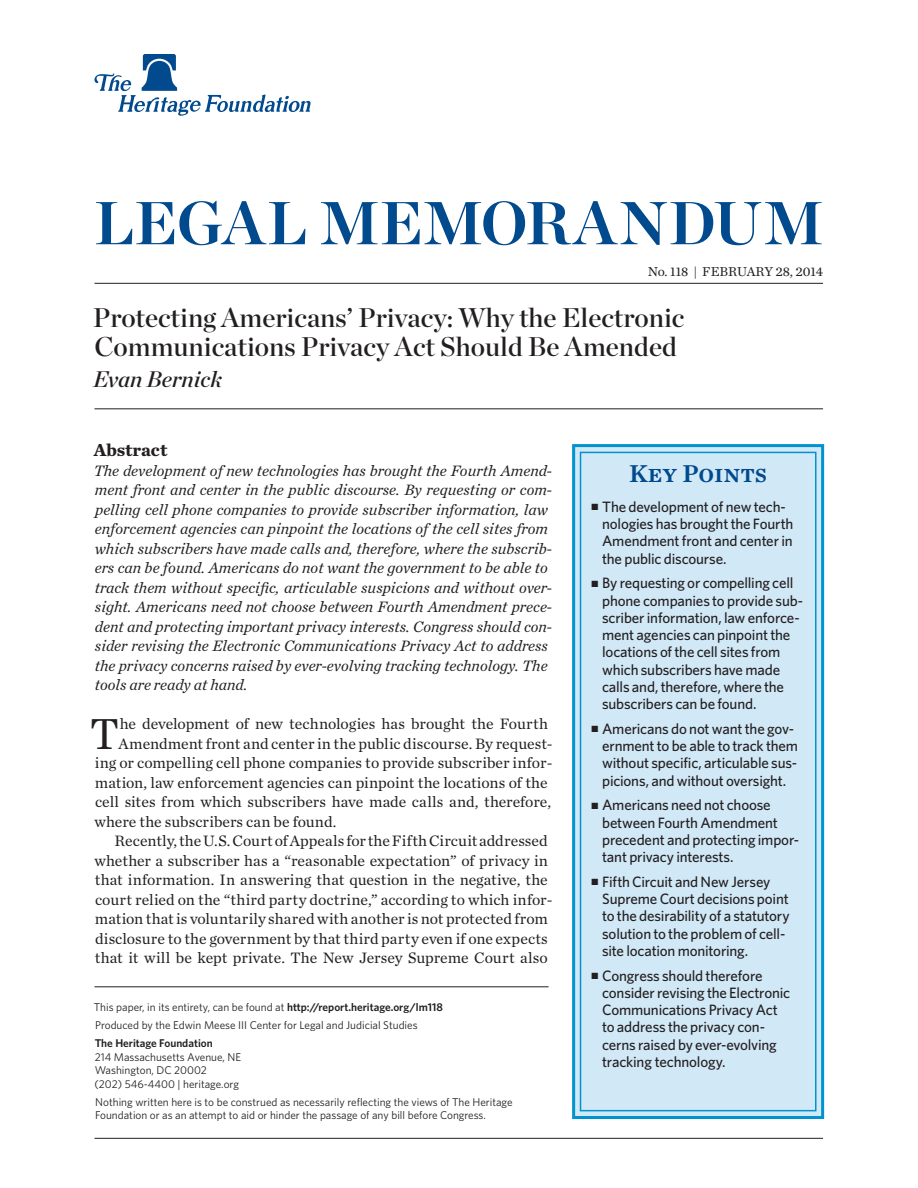
<style>
.page{position:relative;width:918px;height:1188px;background:#fff}
.page>*{position:absolute;margin:0;border:0;box-sizing:border-box;transform-origin:0 0}
.t1{font:60.45px "Chronicle Display Bold SC800";color:#004a8d}
.Body_Text__Drop_Cap{font:45.45px "Chronicle Text G1";color:#231f20}
.t2{font:27px/28.5px "Chronicle Display Semi";color:#231f20}
.t3{font:25.5px "Chronicle Text G1 Semi";color:#004a8d}
.Byline{font:italic 22.5px "Chronicle Display Semi";color:#231f20}
.Main_Header{font:700 18px "Chronicle Text G1";color:#231f20}
.Abstract{font:italic 15.75px/19.5px "Chronicle Text G1";color:#231f20}
.Body_Text{font:15.75px/19.5px "Chronicle Text G1";letter-spacing:.005em;color:#231f20}
.Body_Text__Drop_Cap-2{font:15.75px "Chronicle Text G1";letter-spacing:-.005em;color:#231f20}
.t4{font:500 15px/17.2px "Whitney";letter-spacing:-.01em;color:#231f20}
.Dateline{font:13.5px "Chronicle Text G1";color:#231f20}
.Disclaimer{font:11.25px/13.5px "Whitney";color:#231f20}
.THF_Address_Block{font:11.25px "Whitney";color:#231f20}
.First_Line{font:11.25px "Whitney";color:#231f20}
.Policy_Shop{font:11.25px "Whitney";color:#231f20}
.THF_Address_Block-2{font:600 11.25px "Whitney";color:#231f20}
.s1{font-weight:600}
</style>
<div class="page">
<svg style="left:94px;top:54px;width:217px;height:62px"></svg>
<div style="left:572px;top:444px;width:252px;height:675px;background:#d1e8f6;border:3px solid #0093d0"></div>
<div style="left:580px;top:452px;width:237px;height:659px;border:2px solid #0093d0"></div>
<hr style="left:94px;top:1138px;width:729px;height:1px;background:#231f20">
<hr style="left:94px;top:987px;width:455px;height:1px;background:#231f20">
<hr style="left:94px;top:283px;width:729px;height:1px;background:#231f20">
<hr style="left:94px;top:409px;width:729px;height:1px;background:#231f20">
<h1 class="t1" style="left:94px;top:174px;width:731px">LEGAL MEMORANDUM</h1>
<p class="Dateline" style="left:648px;top:262px;width:177px">No. 118 | February 28, 2014</p>
<p class="t2" style="left:93px;top:301px;width:593px">Protecting Americans’ Privacy: Why the Electronic<br>Communications Privacy Act Should Be Amended</p>
<p class="Byline" style="left:93px;top:361px;width:130px">Evan Bernick</p>
<p class="Main_Header" style="left:94px;top:435px;width:75px">Abstract</p>
<p class="Abstract" style="left:94px;top:460px;width:460px">The development of new technologies has brought the Fourth Amend&shy;ment front and center in the public discourse. By requesting or com&shy;pelling cell phone companies to provide subscriber information, law enforcement agencies can pinpoint the locations of the cell sites from which subscribers have made calls and, therefore, where the subscrib&shy;ers can be found. Americans do not want the government to be able to track them without specific, articulable suspicions and without over&shy;sight. Americans need not choose between Fourth Amendment prece&shy;dent and protecting important privacy interests. Congress should con&shy;sider revising the Electronic Communications Privacy Act to address the privacy concerns raised by ever-evolving tracking technology. The tools are ready at hand.</p>
<p class="Body_Text__Drop_Cap" style="left:90px;top:699px;width:31px">T</p>
<p class="Body_Text__Drop_Cap-2" style="left:120px;top:712px;width:430px">he development of new technologies has brought the Fourth</p>
<p class="Body_Text__Drop_Cap-2" style="left:118px;top:731px;width:435px">Amendment front and center in the public discourse. By request-</p>
<p class="Body_Text__Drop_Cap-2" style="left:95px;top:751px;width:459px">ing or compelling cell phone companies to provide subscriber infor-</p>
<p class="Body_Text__Drop_Cap-2" style="left:95px;top:770px;width:454px">mation, law enforcement agencies can pinpoint the locations of the</p>
<p class="Body_Text__Drop_Cap-2" style="left:95px;top:790px;width:458px">cell sites from which subscribers have made calls and, therefore,</p>
<p class="Body_Text__Drop_Cap-2" style="left:95px;top:809px;width:243px">where the subscribers can be found.</p>
<p class="Body_Text" style="left:95px;top:830px;width:459px;text-indent:20px">Recently, the U.S. Court of Appeals for the Fifth Circuit addressed whether a subscriber has a “reasonable expectation” of privacy in that information. In answering that question in the negative, the court relied on the “third party doctrine,” according to which infor&shy;mation that is voluntarily shared with another is not protected from disclosure to the government by that third party even if one expects that it will be kept private. The New Jersey Supreme Court also</p>
<p class="First_Line" style="left:94px;top:1000px;width:350px">This paper, in its entirety, can be found at <span class="s1">http://report.heritage.org/lm118</span></p>
<p class="Policy_Shop" style="left:95px;top:1018px;width:324px">Produced by the Edwin Meese III Center for Legal and Judicial Studies</p>
<p class="THF_Address_Block-2" style="left:95px;top:1036px;width:120px">The Heritage Foundation</p>
<p class="THF_Address_Block" style="left:95px;top:1049px;width:148px">214 Massachusetts Avenue, NE</p>
<p class="THF_Address_Block" style="left:95px;top:1063px;width:114px">Washington, DC 20002</p>
<p class="THF_Address_Block" style="left:94px;top:1076px;width:146px">(202) 546-4400 | heritage.org</p>
<p class="Disclaimer" style="left:95px;top:1095px;width:419px">Nothing written here is to be construed as necessarily reflecting the views of The Heritage<br>Foundation or as an attempt to aid or hinder the passage of any bill before Congress.</p>
<h3 class="t3" style="left:629px;top:454px;width:139px">Key Points</h3>
<p class="t4" style="left:602px;top:498px;width:193px;text-indent:-10px">■ The development of new tech&shy;nologies has brought the Fourth<br>Amendment front and center in the public discourse.</p>
<p class="t4" style="left:602px;top:574px;width:203px;text-indent:-10px">■ By requesting or compelling cell phone companies to provide sub&shy;scriber information, law enforce&shy;ment agencies can pinpoint the locations of the cell sites from which subscribers have made calls and, therefore, where the subscribers can be found.</p>
<p class="t4" style="left:602px;top:720px;width:198px;text-indent:-10px">■ Americans do not want the gov&shy;ernment to be able to track them without specific, articulable sus&shy;picions, and without oversight.</p>
<p class="t4" style="left:602px;top:796px;width:198px;text-indent:-10px">■ Americans need not choose between Fourth Amendment precedent and protecting impor&shy;tant privacy interests.</p>
<p class="t4" style="left:602px;top:873px;width:189px;text-indent:-10px">■ Fifth Circuit and New Jersey<br>Supreme Court decisions point to the desirability of a statutory solution to the problem of cell&shy;site location monitoring.</p>
<p class="t4" style="left:602px;top:966px;width:190px;text-indent:-10px">■ Congress should therefore consider revising the Electronic<br>Communications Privacy Act to address the privacy con&shy;cerns raised by ever-evolving tracking technology.</p>
</div>
